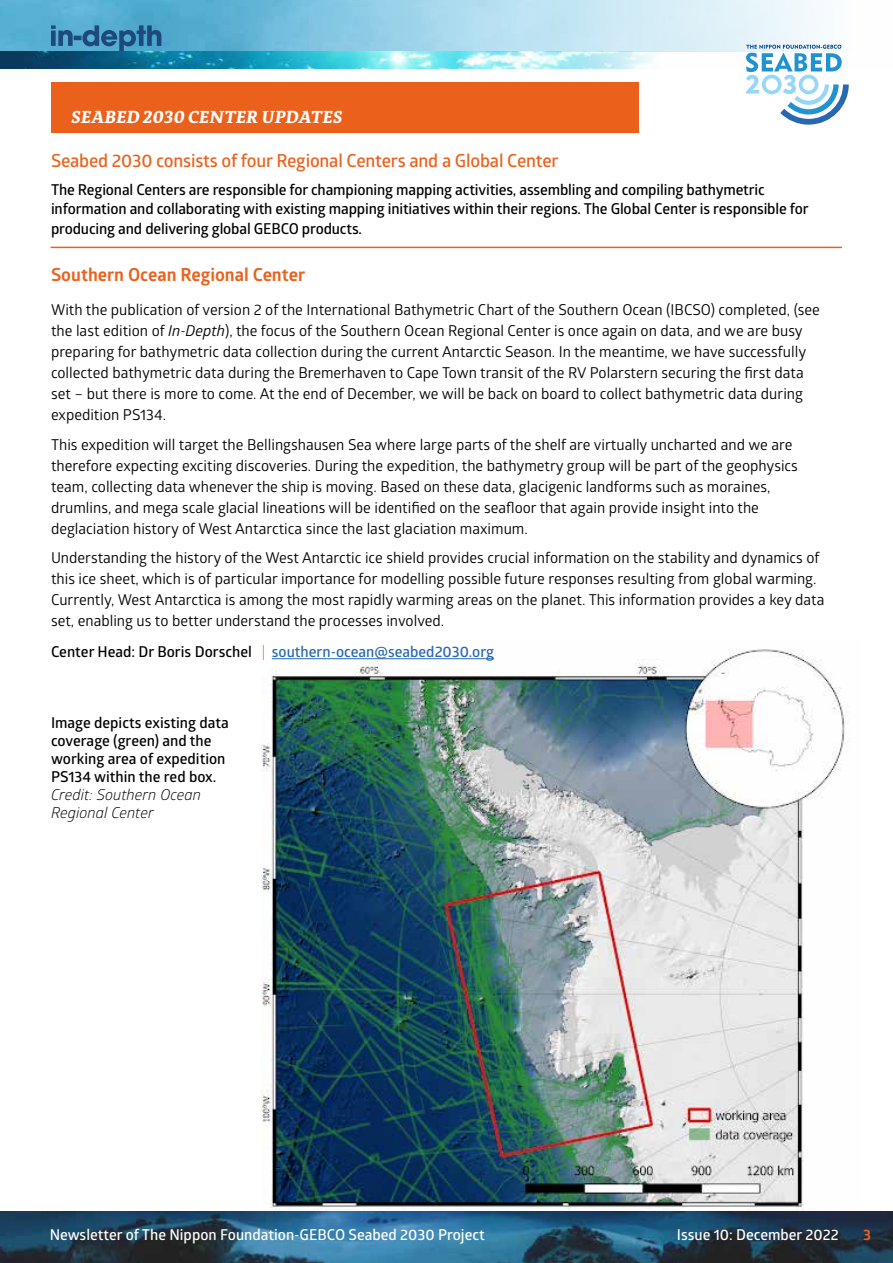
<style>
.page{position:relative;width:893px;height:1263px;background:#fff}
.page>*{position:absolute;margin:0;border:0;box-sizing:border-box;transform-origin:0 0}
.t1{font:600 18px "Glober";letter-spacing:-.01em;color:#eb611c}
.t2{font:700 18px "Glober";color:#eb611c}
.t3{font:italic 700 18px "Adagio Serif";letter-spacing:.01em;color:#fff}
.t4{font:15px/21px "Glober";color:#000}
.t5{font:600 15px/18px "Glober";letter-spacing:-.01em;color:#000}
.t6{font:600 15px "Glober";color:#fff}
.t7{font:600 15px "Glober";color:#2768b1}
.t8{font:italic 15px/18px "Glober";color:#000}
.t9{font:700 15px "Glober";color:#eb611c}
.s1{font-style:italic}
.s2{color:#000}
.s3{font-weight:400;color:#ff5f00}
</style>
<div class="page">
<img style="left:261px;top:649px;width:598px;height:563px">
<img style="left:0;top:1212px;width:893px;height:51px">
<img style="left:0;top:0;width:841px;height:51px">
<svg style="left:0;top:51px;width:746px;height:17px"></svg>
<svg style="left:51px;top:25px;width:110px;height:26px;background:#3c83ad"></svg>
<svg style="left:746px;top:45px;width:103px;height:80px"></svg>
<div style="left:51px;top:82px;width:588px;height:51px;background:#eb611c"></div>
<hr style="left:51px;top:247px;width:791px;height:1px;background:#eb611c">
<hr style="left:272px;top:658px;width:222px;height:1px;background:#2768b1">
<p class="t3" style="left:72px;top:105px;width:273px">SEABED 2030 CENTER UPDATES</p>
<p class="t1" style="left:51px;top:148px;width:509px">Seabed 2030 consists of four Regional Centers and a Global Center</p>
<p class="t5" style="left:51px;top:179px;width:759px;line-height:19.5px">The Regional Centers are responsible for championing mapping activities, assembling and compiling bathymetric information and collaborating with existing mapping initiatives within their regions. The Global Center is responsible for producing and delivering global GEBCO products.</p>
<p class="t2" style="left:51px;top:262px;width:256px">Southern Ocean Regional Center</p>
<p class="t4" style="left:51px;top:299px;width:770px">With the publication of version 2 of the International Bathymetric Chart of the Southern Ocean (IBCSO) completed, (see the last edition of <span class="s1">In-Depth</span>), the focus of the Southern Ocean Regional Center is once again on data, and we are busy preparing for bathymetric data collection during the current Antarctic Season. In the meantime, we have successfully collected bathymetric data during the Bremerhaven to Cape Town transit of the RV Polarstern securing the first data set – but there is more to come. At the end of December, we will be back on board to collect bathymetric data during expedition PS134.</p>
<p class="t4" style="left:51px;top:433px;width:748px">This expedition will target the Bellingshausen Sea where large parts of the shelf are virtually uncharted and we are therefore expecting exciting discoveries. During the expedition, the bathymetry group will be part of the geophysics team, collecting data whenever the ship is moving. Based on these data, glacigenic landforms such as moraines, drumlins, and mega scale glacial lineations will be identified on the seafloor that again provide insight into the deglaciation history of West Antarctica since the last glaciation maximum.</p>
<p class="t4" style="left:51px;top:547px;width:775px">Understanding the history of the West Antarctic ice shield provides crucial information on the stability and dynamics of this ice sheet, which is of particular importance for modelling possible future responses resulting from global warming.<br>Currently, West Antarctica is among the most rapidly warming areas on the planet. This information provides a key data set, enabling us to better understand the processes involved.</p>
<p class="t7" style="left:51px;top:641px;width:445px"><span class="s2">Center Head: Dr Boris Dorschel</span> <span class="s3">|</span> southern-ocean@seabed2030.org</p>
<p class="t5" style="left:51px;top:713px;width:179px">Image depicts existing data coverage (green) and the working area of expedition<br>PS134 within the red box.</p>
<p class="t8" style="left:51px;top:785px;width:152px">Credit: Southern Ocean<br>Regional Center</p>
<p class="t6" style="left:50px;top:1224px;width:437px">Newsletter of The Nippon Foundation-GEBCO Seabed 2030 Project</p>
<p class="t6" style="left:677px;top:1224px;width:163px">Issue 10: December 2022</p>
<p class="t9" style="left:863px;top:1224px;width:9px">3</p>
</div>
